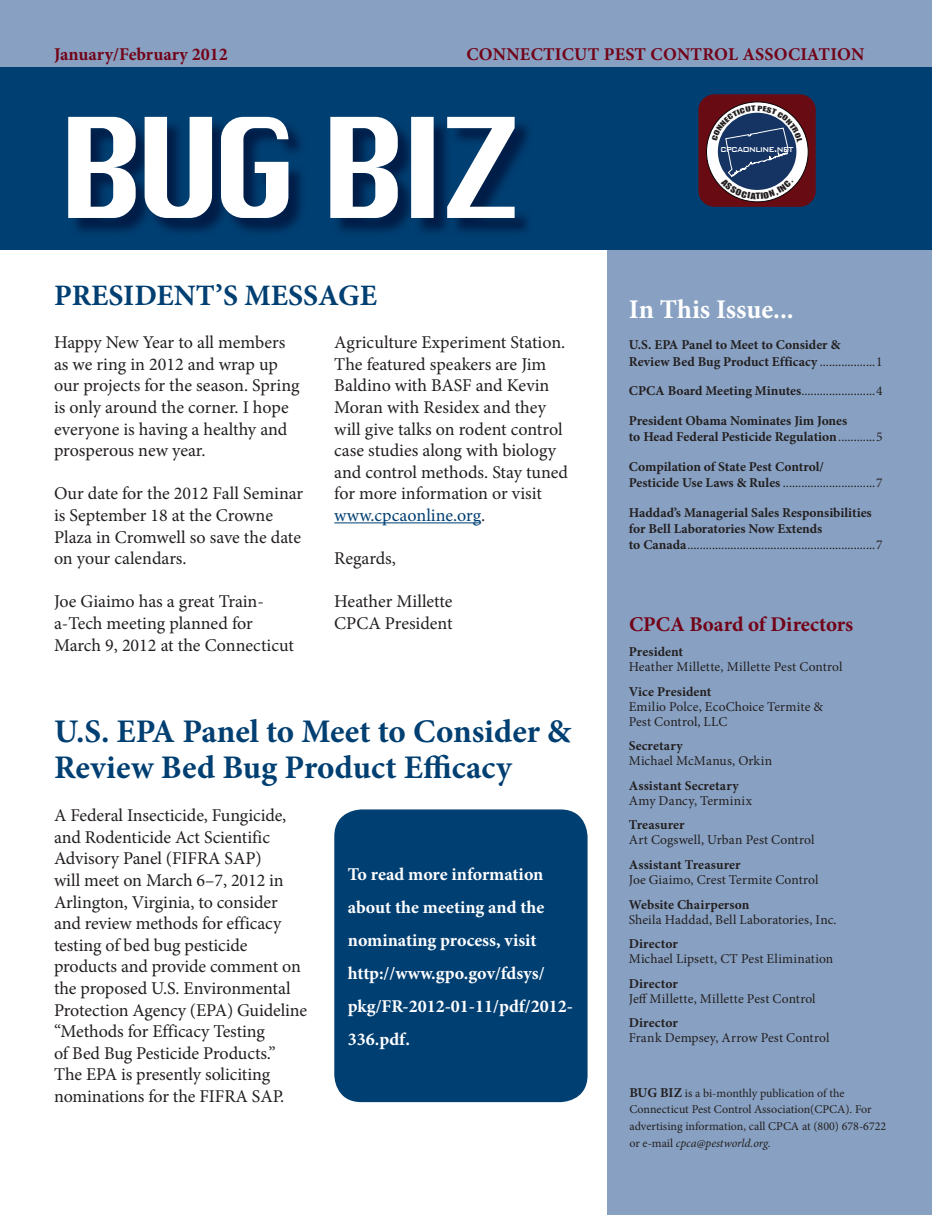
<style>
.page{position:relative;width:932px;height:1215px;background:#fff}
.page>*{position:absolute;margin:0;border:0;box-sizing:border-box;transform-origin:0 0}
.t1{font:700 33px/36.3px "Minion Pro";color:#003f72}
.t2{font:700 29.7px "Minion Pro";color:#003f72}
.t3{font:700 27px "Minion Pro";color:#fff}
.t4{font:700 21px "Minion Pro";letter-spacing:-.005em;color:#720217}
.t5{font:18px/21.6px "Minion Pro";letter-spacing:-.005em;color:#231f20}
.t6{font:700 18px/33px "Minion Pro";color:#fff}
.t7{font:700 18px "Minion Pro";letter-spacing:.005em;color:#720217}
.t8{font:700 13.5px/16.2px "Minion Pro";color:#231f20}
.t9{font:13.5px/15px "Minion Pro";letter-spacing:.01em;color:#231f20}
.t10{font:12px/16.8px "Minion Pro";color:#231f20}
.t11{font:500 11.55px "Bank Gothic BT";letter-spacing:-.05em;color:#fff;scale:.82 1}
.s1{color:#003f72}
.s2{font-weight:400}
.s3{font-weight:700}
.s4{font-weight:700;font-size:13.5px}
.s5{font-style:italic}
</style>
<div class="page">
<div style="left:0;top:0;width:932px;height:236px;background:#88a1c2"></div>
<div style="left:608px;top:0;width:324px;height:1215px;background:#88a1c2"></div>
<div style="left:0;top:68px;width:932px;height:182px;background:#003f72"></div>
<img style="left:75px;top:119px;width:453px;height:113px">
<svg style="left:68px;top:117px;width:446px;height:101px"></svg>
<div style="left:698px;top:94px;width:117px;height:113px;background:#690b13;border-radius:16px"></div>
<svg style="left:706px;top:102px;width:102px;height:100px"></svg>
<hr style="left:334px;top:522px;width:147px;height:1px;background:#003f72">
<div style="left:334px;top:809px;width:253px;height:293px;background:#003f72;border-radius:27px"></div>
<svg style="left:711px;top:105px;width:91px;height:94px;background:#6e738e"></svg>
<p class="t7" style="left:54px;top:42px;width:175px">January/February 2012</p>
<p class="t7" style="left:466px;top:42px;width:399px">CONNECTICUT PEST CONTROL ASSOCIATION</p>
<h2 class="t2" style="left:54px;top:275px;width:324px">PRESIDENT’S MESSAGE</h2>
<p class="t5" style="left:54px;top:332px;width:247px">Happy New Year to all members as we ring in 2012 and wrap up our projects for the season. Spring is only around the corner. I hope everyone is having a healthy and prosperous new year.</p>
<p class="t5" style="left:54px;top:483px;width:251px">Our date for the 2012 Fall Seminar is September 18 at the Crowne<br>Plaza in Cromwell so save the date on your calendars.</p>
<p class="t5" style="left:54px;top:591px;width:241px">Joe Giaimo has a great Train&shy;a-Tech meeting planned for<br>March 9, 2012 at the Connecticut</p>
<p class="t5" style="left:334px;top:332px;width:235px">Agriculture Experiment Station.<br>The featured speakers are Jim<br>Baldino with BASF and Kevin<br>Moran with Residex and they will give talks on rodent control case studies along with biology and control methods. Stay tuned for more information or visit <span class="s1">www.cpcaonline.org</span>.</p>
<p class="t5" style="left:334px;top:548px;width:63px">Regards,</p>
<p class="t5" style="left:334px;top:591px;width:120px">Heather Millette<br>CPCA President</p>
<h1 class="t1" style="left:54px;top:713px;width:518px">U.S. EPA Panel to Meet to Consider &amp;<br>Review Bed Bug Product Efficacy</h1>
<p class="t5" style="left:54px;top:805px;width:255px">A Federal Insecticide, Fungicide, and Rodenticide Act Scientific<br>Advisory Panel (FIFRA SAP)<br>will meet on March 6–7, 2012 in<br>Arlington, Virginia, to consider and review methods for efficacy testing of bed bug pesticide products and provide comment on the proposed U.S. Environmental<br>Protection Agency (EPA) Guideline “Methods for Efficacy Testing<br>of Bed Bug Pesticide Products.”<br>The EPA is presently soliciting nominations for the FIFRA SAP.</p>
<p class="t6" style="left:348px;top:857px;width:227px">To read more information about the meeting and the nominating process, visit http://www.gpo.gov/fdsys/ pkg/FR-2012-01-11/pdf/2012-<br>336.pdf.</p>
<p class="t11" style="left:720px;top:143px;width:91px">cpcaonline.net</p>
<h3 class="t3" style="left:629px;top:291px;width:166px">In This Issue...</h3>
<p class="t8" style="left:629px;top:337px;width:255px">U.S. EPA Panel to Meet to Consider &amp;<br>Review Bed Bug Product Efficacy <span class="s2">..................1</span></p>
<p class="t9" style="left:629px;top:384px;width:255px"><span class="s3">CPCA Board Meeting Minutes</span>........................4</p>
<p class="t8" style="left:629px;top:412px;width:255px">President Obama Nominates Jim Jones<br>to Head Federal Pesticide Regulation<span class="s2">............5</span></p>
<p class="t8" style="left:629px;top:458px;width:255px">Compilation of State Pest Control/<br>Pesticide Use Laws &amp; Rules <span class="s2">..............................7</span></p>
<p class="t8" style="left:629px;top:504px;width:255px">Haddad’s Managerial Sales Responsibilities for Bell Laboratories Now Extends<br>to Canada<span class="s2">.............................................................7</span></p>
<p class="t4" style="left:629px;top:610px;width:226px">CPCA Board of Directors</p>
<p class="t8" style="left:628px;top:643px;width:56px">President</p>
<p class="t9" style="left:628px;top:659px;width:215px">Heather Millette, Millette Pest Control</p>
<p class="t8" style="left:628px;top:683px;width:84px">Vice President</p>
<p class="t9" style="left:628px;top:699px;width:196px">Emilio Polce, EcoChoice Termite &amp;<br>Pest Control, LLC</p>
<p class="t8" style="left:628px;top:738px;width:56px">Secretary</p>
<p class="t9" style="left:628px;top:753px;width:145px">Michael McManus, Orkin</p>
<p class="t8" style="left:628px;top:777px;width:112px">Assistant Secretary</p>
<p class="t9" style="left:628px;top:793px;width:125px">Amy Dancy, Terminix</p>
<p class="t8" style="left:628px;top:817px;width:57px">Treasurer</p>
<p class="t9" style="left:628px;top:833px;width:187px">Art Cogswell, Urban Pest Control</p>
<p class="t8" style="left:628px;top:856px;width:113px">Assistant Treasurer</p>
<p class="t9" style="left:628px;top:872px;width:191px">Joe Giaimo, Crest Termite Control</p>
<p class="t8" style="left:628px;top:896px;width:122px">Website Chairperson</p>
<p class="t9" style="left:628px;top:912px;width:209px">Sheila Haddad, Bell Laboratories, Inc.</p>
<p class="t8" style="left:628px;top:936px;width:51px">Director</p>
<p class="t9" style="left:628px;top:951px;width:206px">Michael Lipsett, CT Pest Elimination</p>
<p class="t8" style="left:628px;top:975px;width:51px">Director</p>
<p class="t9" style="left:628px;top:991px;width:188px">Jeff Millette, Millette Pest Control</p>
<p class="t8" style="left:628px;top:1015px;width:51px">Director</p>
<p class="t9" style="left:628px;top:1031px;width:202px">Frank Dempsey, Arrow Pest Control</p>
<p class="t10" style="left:629px;top:1084px;width:258px"><span class="s4">BUG BIZ</span> is a bi-monthly publication of the Connecticut Pest Control Association(CPCA). For advertising information, call CPCA at (800) 678-6722 or e-mail <span class="s5">cpca@pestworld.org.</span></p>
</div>
